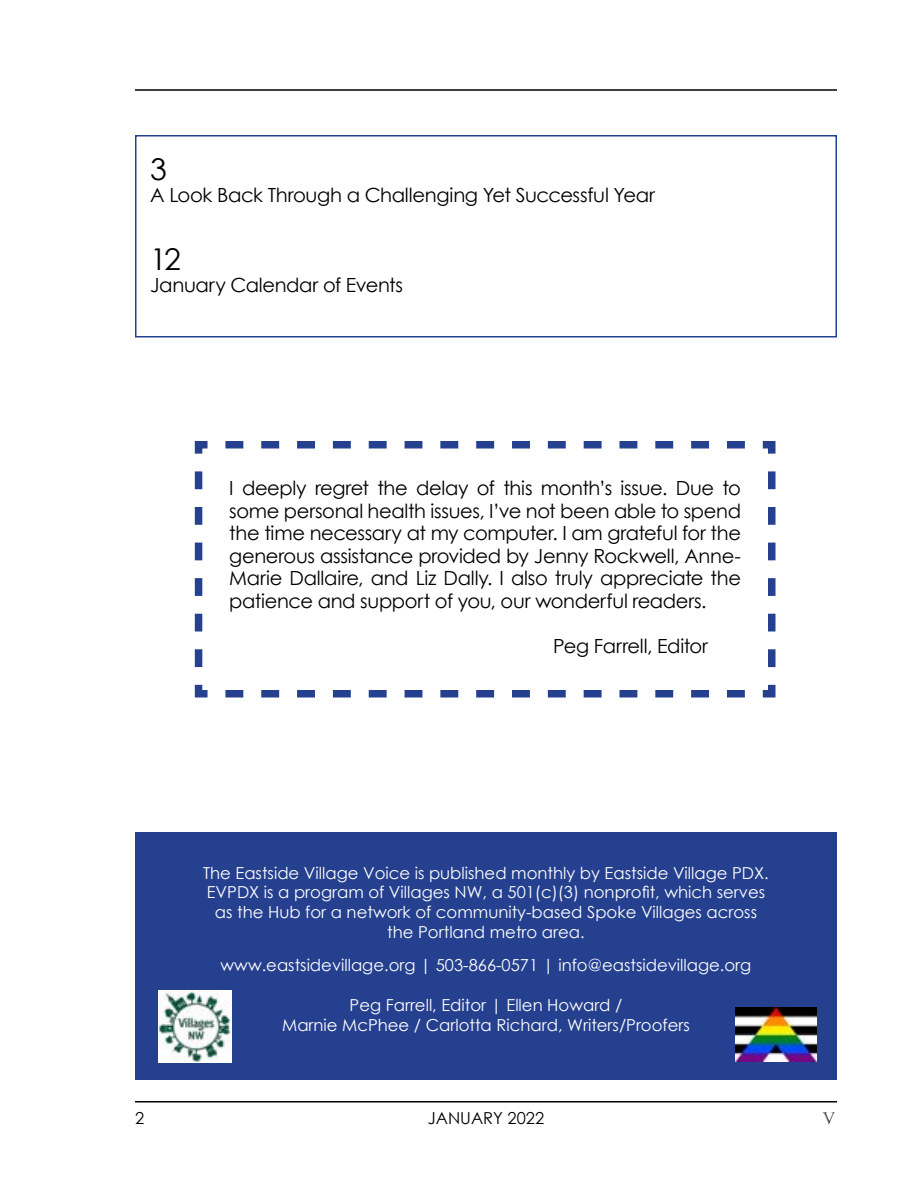
<style>
.page{position:relative;width:918px;height:1188px;background:#fff}
.page>*{position:absolute;margin:0;border:0;box-sizing:border-box;transform-origin:0 0}
.t1{font:30px "Century Gothic";color:#000}
.t2{font:19.5px/22.5px "Century Gothic";letter-spacing:-.02em;color:#000;text-align:justify}
.t3{font:16.5px/19.8px "Century Gothic";color:#fff;text-align:center}
.t4{font:16.5px "Century Gothic";color:#000}
.t5{font:16.5px "Castellar";color:#000}
</style>
<div class="page">
<hr style="left:135px;top:1101px;width:702px;height:1px;background:#000">
<hr style="left:135px;top:89px;width:702px;height:2px;background:#000">
<div style="left:135px;top:135px;width:702px;height:203px;border:2px solid #25408f"></div>
<div style="left:135px;top:832px;width:702px;height:248px;background:#25408f"></div>
<img style="left:735px;top:1008px;width:82px;height:54px">
<svg style="left:194px;top:441px;width:582px;height:257px"></svg>
<img style="left:159px;top:990px;width:73px;height:73px">
<h1 class="t1" style="left:150px;top:148px;width:18px">3</h1>
<p class="t2" style="left:150px;top:184px;width:506px">A Look Back Through a Challenging Yet Successful Year</p>
<h1 class="t1" style="left:150px;top:238px;width:32px">12</h1>
<p class="t2" style="left:150px;top:274px;width:254px">January Calendar of Events</p>
<p class="t2" style="left:229px;top:476px;width:513px">I deeply regret the delay of this month’s issue. Due to some personal health issues, I’ve not been able to spend the time necessary at my computer. I am grateful for the generous assistance provided by Jenny Rockwell, Anne-Marie Dallaire, and Liz Dally. I also truly appreciate the patience and support of you, our wonderful readers.</p>
<p class="t2" style="left:553px;top:634px;width:156px">Peg Farrell, Editor</p>
<p class="t3" style="left:203px;top:863px;width:567px">The Eastside Village Voice is published monthly by Eastside Village PDX.<br>EVPDX is a program of Villages NW, a 501(c)(3) nonprofit, which serves as the Hub for a network of community-based Spoke Villages across the Portland metro area.</p>
<p class="t3" style="left:221px;top:955px;width:532px">www.eastsidevillage.org | 503-866-0571 | info@eastsidevillage.org</p>
<p class="t3" style="left:282px;top:995px;width:409px">Peg Farrell, Editor | Ellen Howard /<br>Marnie McPhee / Carlotta Richard, Writers/Proofers</p>
<p class="t4" style="left:135px;top:1106px;width:11px">2</p>
<p class="t4" style="left:428px;top:1106px;width:118px">JANUARY 2022</p>
<p class="t5" style="left:822px;top:1109px;width:15px">V</p>
</div>
